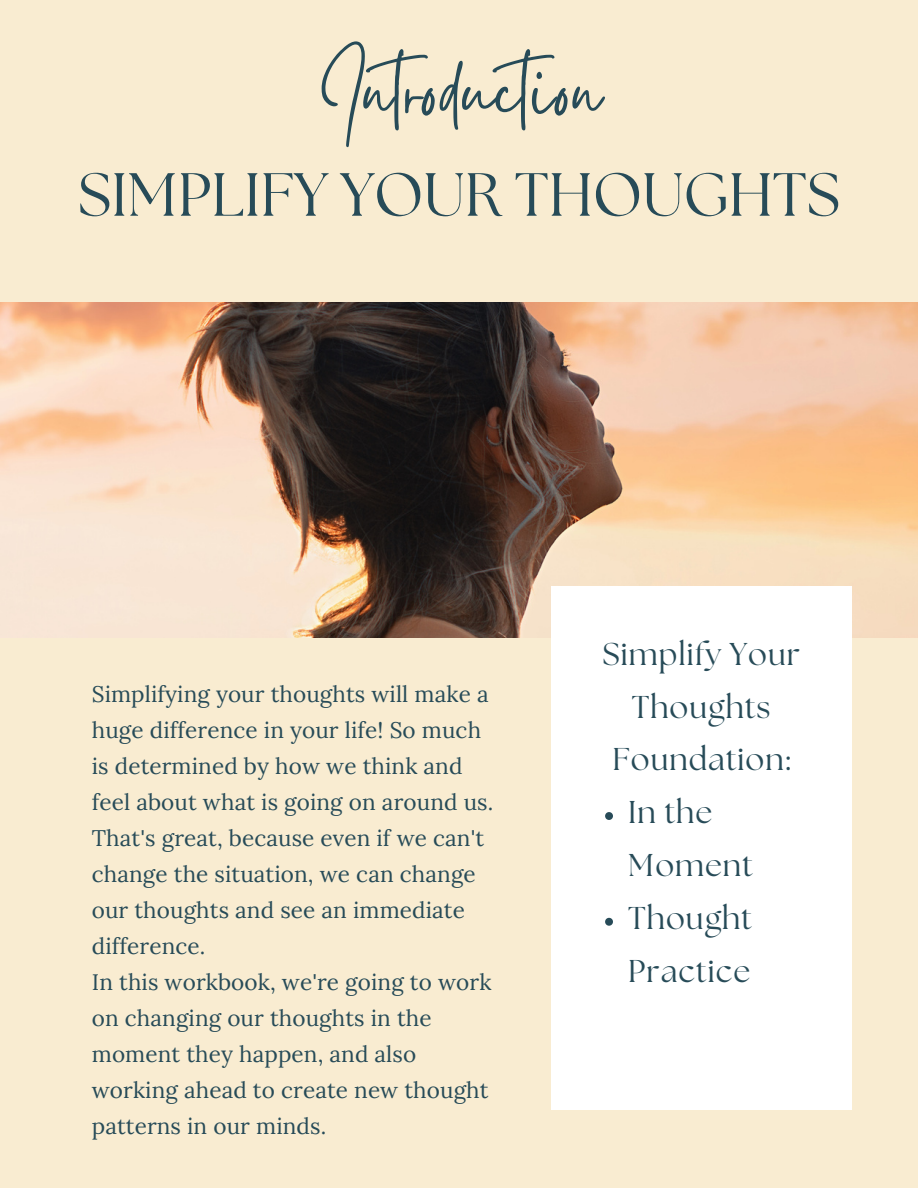
<style>
.page{position:relative;width:918px;height:1188px;background:#f9ecd1}
.page>*{position:absolute;margin:0;border:0;box-sizing:border-box;transform-origin:0 0}
.t1{font:96px "Gistesy";letter-spacing:.01em;color:#274b58}
.t2{font:60.75px "The Seasons";color:#274b58}
.t3{font:31.5px/52.8px "The Seasons";letter-spacing:.03em;color:#274b58}
.t4{font:22.5px/36px "Lora";letter-spacing:.005em;color:#274b58}
</style>
<div class="page">
<img style="left:0;top:302px;width:918px;height:335px">
<div style="left:551px;top:586px;width:300px;height:524px;background:#fff"></div>
<svg style="left:605px;top:812px;width:8px;height:8px"></svg>
<svg style="left:605px;top:918px;width:8px;height:8px"></svg>
<p class="t1" style="left:317px;top:24px;width:286px">Introduction</p>
<p class="t2" style="left:78px;top:167px;width:764px">SIMPLIFY YOUR THOUGHTS</p>
<p class="t4" style="left:92px;top:676px;width:403px">Simplifying your thoughts will make a huge difference in your life! So much is determined by how we think and feel about what is going on around us.<br>That's great, because even if we can't change the situation, we can change our thoughts and see an immediate difference.</p>
<p class="t4" style="left:92px;top:964px;width:401px">In this workbook, we're going to work on changing our thoughts in the moment they happen, and also working ahead to create new thought patterns in our minds.</p>
<p class="t3" style="left:603px;top:629px;width:199px;text-align:center">Simplify Your<br>Thoughts<br>Foundation:</p>
<p class="t3" style="left:628px;top:788px;width:126px">In the<br>Moment</p>
<p class="t3" style="left:628px;top:894px;width:125px">Thought<br>Practice</p>
</div>
